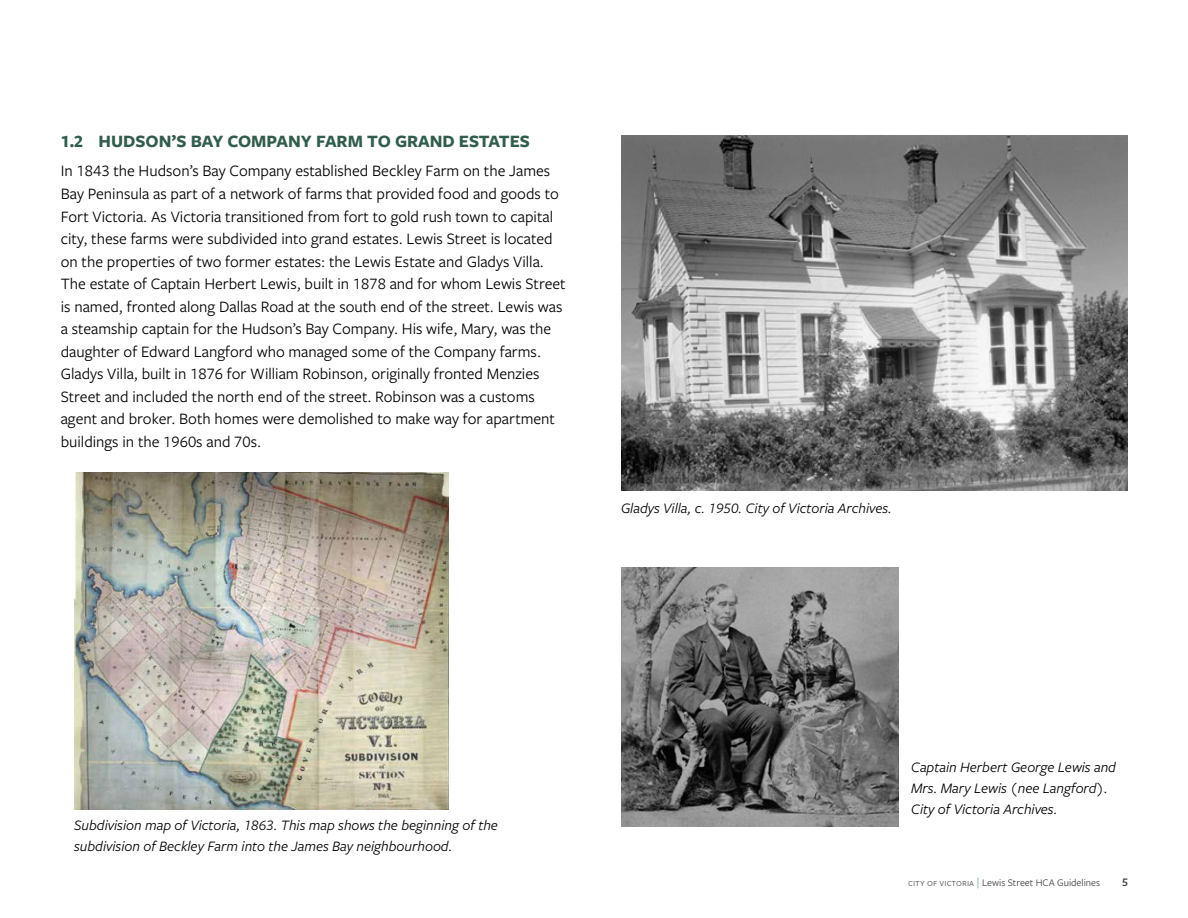
<style>
.page{position:relative;width:1188px;height:918px;background:#fff}
.page>*{position:absolute;margin:0;border:0;box-sizing:border-box;transform-origin:0 0}
.t1{font:700 18px "Freight Sans Pro";color:#315d4c}
.t2{font:16.5px/22.5px "Freight Sans Pro";color:#000}
.t3{font:italic 15px/21px "Freight Sans Pro";color:#000}
.t4{font:600 12px "Freight Sans Pro";color:#414042}
.t5{font:10.5px "Freight Sans Pro";color:#414042}
.s1{color:#58595b}
.s2{font-weight:300;font-size:12px;color:#52837c}
</style>
<div class="page">
<img style="left:621px;top:567px;width:277px;height:260px">
<img style="left:621px;top:135px;width:506px;height:355px">
<img style="left:74px;top:472px;width:375px;height:337px">
<p class="t1" style="left:61px;top:129px;width:471px">1.2 HUDSON’S BAY COMPANY FARM TO GRAND ESTATES</p>
<p class="t2" style="left:61px;top:159px;width:506px">In 1843 the Hudson’s Bay Company established Beckley Farm on the James Bay Peninsula as part of a network of farms that provided food and goods to Fort Victoria. As Victoria transitioned from fort to gold rush town to capital city, these farms were subdivided into grand estates. Lewis Street is located on the properties of two former estates: the Lewis Estate and Gladys Villa.<br>The estate of Captain Herbert Lewis, built in 1878 and for whom Lewis Street is named, fronted along Dallas Road at the south end of the street. Lewis was a steamship captain for the Hudson’s Bay Company. His wife, Mary, was the daughter of Edward Langford who managed some of the Company farms.<br>Gladys Villa, built in 1876 for William Robinson, originally fronted Menzies Street and included the north end of the street. Robinson was a customs agent and broker. Both homes were demolished to make way for apartment buildings in the 1960s and 70s.</p>
<p class="t3" style="left:621px;top:497px;width:273px">Gladys Villa, c. 1950. City of Victoria Archives.</p>
<p class="t3" style="left:74px;top:814px;width:425px">Subdivision map of Victoria, 1863. This map shows the beginning of the subdivision of Beckley Farm into the James Bay neighbourhood.</p>
<p class="t3" style="left:911px;top:756px;width:206px">Captain Herbert George Lewis and<br>Mrs. Mary Lewis (nee Langford).<br>City of Victoria Archives.</p>
<p class="t5" style="left:908px;top:875px;width:194px"><span class="s1">city of victoria</span> <span class="s2">|</span> Lewis Street HCA Guidelines</p>
<p class="t4" style="left:1122px;top:874px;width:7px">5</p>
</div>
